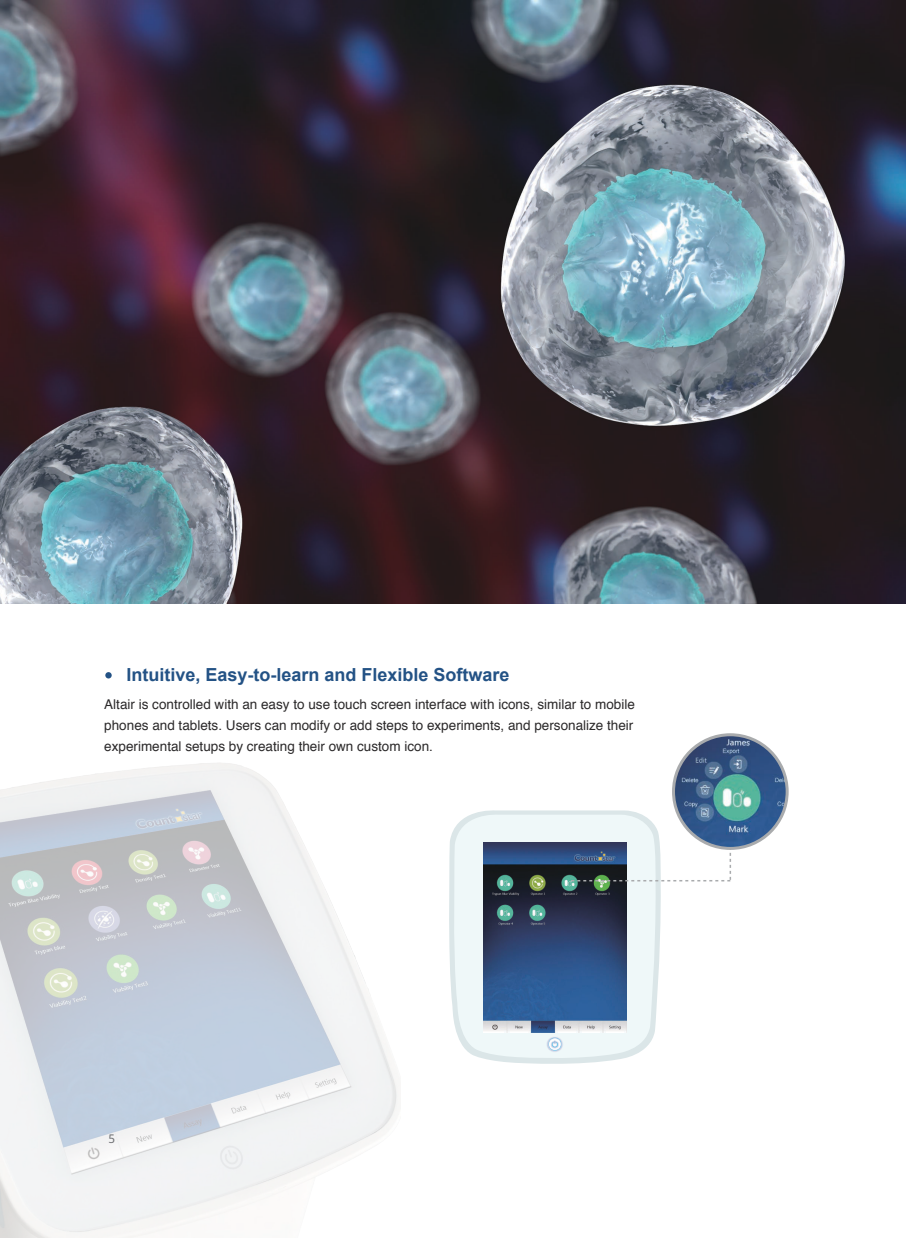
<style>
.page{position:relative;width:918px;height:1238px;background:#fff}
.page>*{position:absolute;margin:0;border:0;box-sizing:border-box;transform-origin:0 0}
.t1{font:700 18px "Arial";color:#235285}
.t2{font:13.5px/21px "Helvetica";color:#2b292a;text-align:justify}
.t3{font:12px "FZS3 JW GB1 0";color:#6f7174}
</style>
<div class="page">
<div style="left:105px;top:672px;width:7px;height:6px;background:#235285;border-radius:50%"></div>
<img style="left:0;top:0;width:905px;height:604px">
<svg style="left:449px;top:810px;width:212px;height:254px"></svg>
<svg style="left:452px;top:812px;width:204px;height:248px;fill:#eff8f9"></svg>
<img style="left:547px;top:1036px;width:16px;height:16px">
<svg style="left:548px;top:1037px;width:13px;height:13px"></svg>
<img style="left:483px;top:842px;width:143px;height:190px">
<svg style="left:569px;top:840px;width:162px;height:41px"></svg>
<img style="left:674px;top:734px;width:113px;height:114px">
<div style="left:672px;top:733px;width:116px;height:116px;border:3px solid #a9abad;border-radius:50%"></div>
<img style="left:0;top:763px;width:398px;height:474px">
<h1 class="t1" style="left:126px;top:667px;width:385px">Intuitive, Easy-to-learn and Flexible Software</h1>
<p class="t2" style="left:104px;top:695px;width:532px">Altair is controlled with an easy to use touch screen interface with icons, similar to mobile phones and tablets. Users can modify or add steps to experiments, and personalize their experimental setups by creating their own custom icon.</p>
<p class="t3" style="left:108px;top:1130px;width:8px">T</p>
</div>
